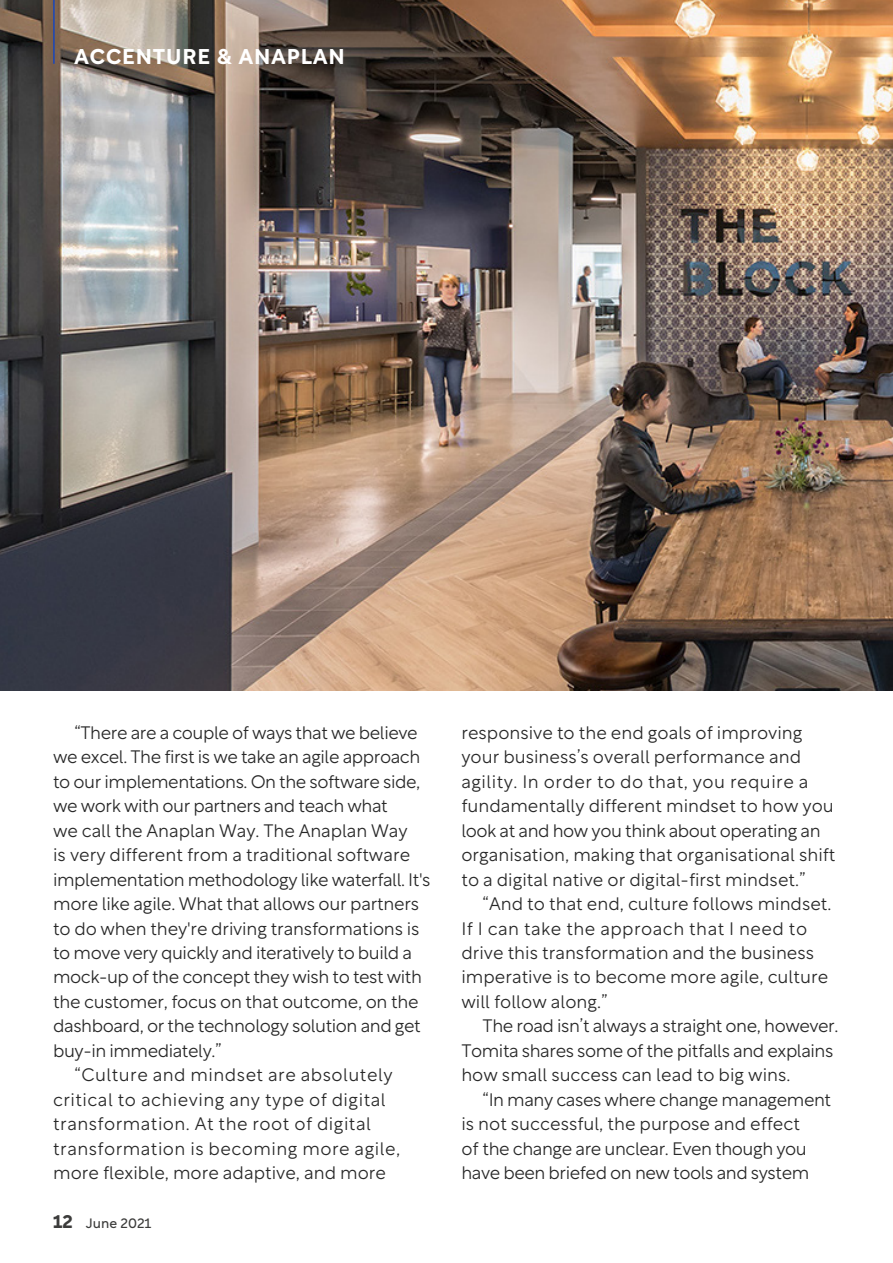
<style>
.page{position:relative;width:893px;height:1263px;background:#fff}
.page>*{position:absolute;margin:0;border:0;box-sizing:border-box;transform-origin:0 0}
.Company_Name_Header{font:700 21px "Rotunda";letter-spacing:.05em;color:#fff}
.Body_Copy{font:300 18px/24.5px "Rotunda";letter-spacing:-.025em;color:#282828}
.Body_Copy-2{font:300 18px/24.5px "Rotunda";letter-spacing:-.005em;color:#282828}
.Body_Copy-3{font:300 18px/24.5px "Rotunda";letter-spacing:.025em;color:#282828}
.t1{font:13.5px "Rotunda";color:#3c3c3b}
.s1{font-weight:700;font-size:18px}
</style>
<div class="page">
<img style="left:0;top:0;width:893px;height:690px">
<hr style="left:53px;top:0;width:2px;height:64px;background:#1a47ba">
<p class="Company_Name_Header" style="left:74px;top:39px;width:272px">ACCENTURE &amp; ANAPLAN</p>
<p class="Body_Copy" style="left:53px;top:719px;width:379px;text-indent:21px">“There are a couple of ways that we believe we excel. The first is we take an agile approach to our implementations. On the software side, we work with our partners and teach what<br>we call the Anaplan Way. The Anaplan Way<br>is very different from a traditional software implementation methodology like waterfall. It's more like agile. What that allows our partners to do when they're driving transformations is to move very quickly and iteratively to build a mock-up of the concept they wish to test with the customer, focus on that outcome, on the dashboard, or the technology solution and get buy-in immediately.”</p>
<p class="Body_Copy-3" style="left:53px;top:1061px;width:349px;text-indent:21px">“Culture and mindset are absolutely critical to achieving any type of digital transformation. At the root of digital transformation is becoming more agile, more flexible, more adaptive, and more</p>
<p class="t1" style="left:53px;top:1212px;width:100px"><span class="s1">12</span> June 2021</p>
<p class="Body_Copy-2" style="left:461px;top:719px;width:376px">responsive to the end goals of improving your business’s overall performance and agility. In order to do that, you require a fundamentally different mindset to how you look at and how you think about operating an organisation, making that organisational shift to a digital native or digital-first mindset.”</p>
<p class="Body_Copy-2" style="left:461px;top:890px;width:372px;text-indent:21px">“And to that end, culture follows mindset.<br>If I can take the approach that I need to drive this transformation and the business imperative is to become more agile, culture will follow along.”</p>
<p class="Body_Copy" style="left:461px;top:1012px;width:379px;text-indent:21px">The road isn’t always a straight one, however.<br>Tomita shares some of the pitfalls and explains how small success can lead to big wins.</p>
<p class="Body_Copy" style="left:461px;top:1085px;width:371px;text-indent:21px">“In many cases where change management is not successful, the purpose and effect<br>of the change are unclear. Even though you have been briefed on new tools and system</p>
</div>
